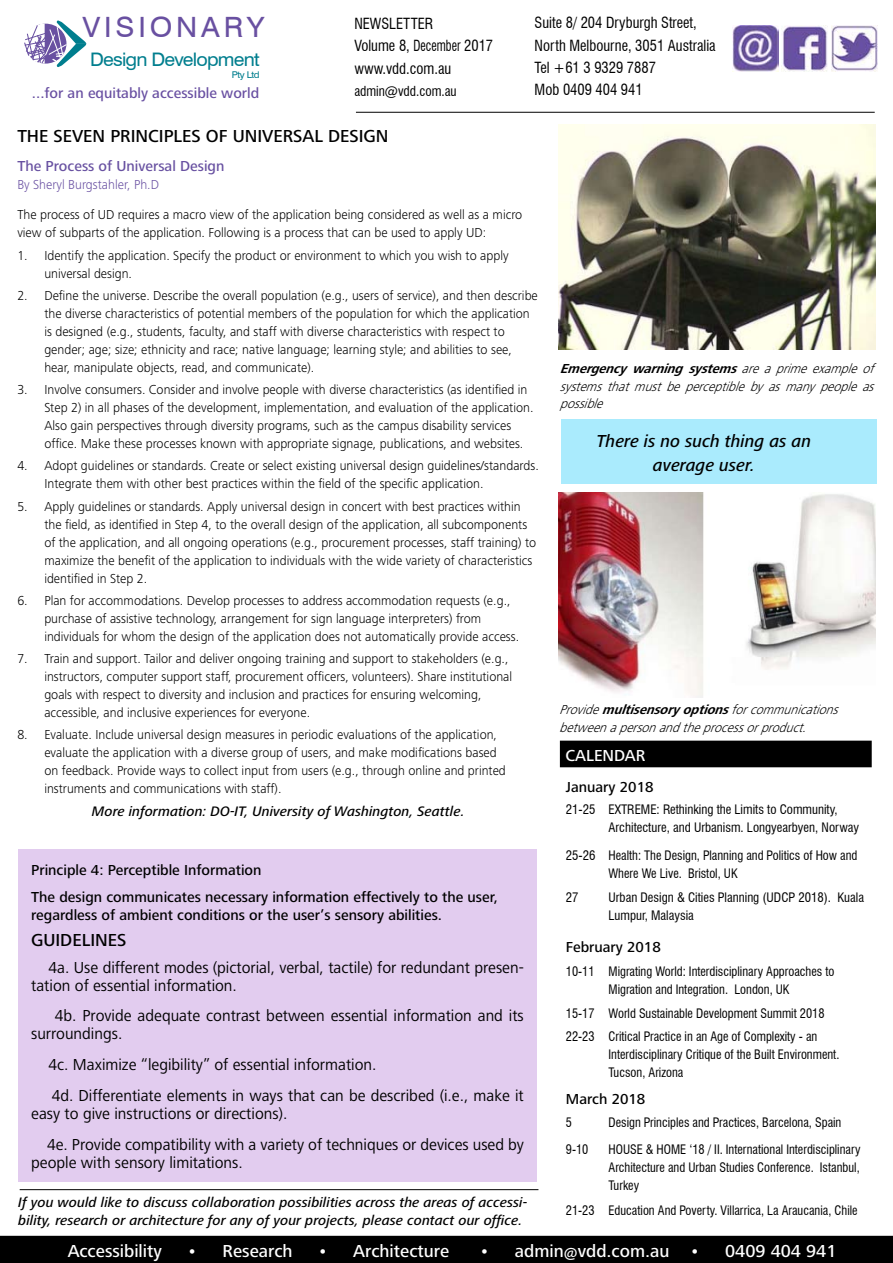
<style>
.page{position:relative;width:893px;height:1263px;background:#fff}
.page>*{position:absolute;margin:0;border:0;box-sizing:border-box;transform-origin:0 0}
.t1{font:28.05px "Swiss 721 BT";letter-spacing:.13em;color:#6950a1;scale:1.05 1}
.t2{font:18.6px "Swiss 721 BT";letter-spacing:-.04em;color:#007e8e;scale:1.05 1}
.t3{font:500 18px "Frutiger Next LT";color:#fff}
.t4{font:500 18px "Frutiger Next LT";color:#000}
.t5{font:italic 500 18px/24px "Frutiger Next LT";color:#000;text-align:center}
.t6{font:16.5px/18px "Frutiger Next LT";color:#000}
.t7{font:500 16.5px "Frutiger Next LT";color:#fff}
.t8{font:500 15px/26.5px "Frutiger Next LT";color:#000}
.t9{font:condensed 15px/22.2px "Swiss 721 BT";color:#000}
.t10{font:500 15px "Frutiger Next LT";color:#6950a2}
.t11{font:500 15px "Frutiger Next LT";color:#6851a1}
.t12{font:italic 500 14.25px/18px "Frutiger Next LT";color:#000}
.t13{font:300 13.5px/18px "Frutiger Next LT";color:#000}
.t14{font:italic 300 13.5px/18px "Frutiger Next LT";color:#000;text-align:justify}
.t15{font:300 13.5px "Frutiger Next LT";color:#6950a2}
.t16{font:condensed 13.5px "Swiss 721 BT";color:#000}
.t17{font:condensed 12.75px/18px "Swiss 721 BT";color:#000}
.t18{font:9.3px "Swiss 721 BT";letter-spacing:-.04em;color:#007e8e;scale:1.05 1}
.s1{font-weight:700}
</style>
<div class="page">
<div style="left:0;top:1236px;width:893px;height:27px;background:#000"></div>
<svg style="left:24px;top:20px;width:63px;height:47px"></svg>
<img style="left:781px;top:25px;width:46px;height:46px">
<img style="left:831px;top:25px;width:46px;height:46px">
<img style="left:732px;top:25px;width:46px;height:46px">
<div style="left:561px;top:741px;width:310px;height:25px;background:#000"></div>
<div style="left:560px;top:741px;width:312px;height:26px;border:2px solid #000"></div>
<hr style="left:356px;top:112px;width:519px;height:1px;background:#000">
<hr style="left:20px;top:1189px;width:518px;height:1px;background:#000">
<div style="left:561px;top:419px;width:315px;height:65px;background:#aaebfd"></div>
<div style="left:18px;top:849px;width:519px;height:333px;background:#e2ccef"></div>
<img style="left:558px;top:124px;width:318px;height:225px">
<img style="left:558px;top:493px;width:318px;height:204px">
<h1 class="t1" style="left:83px;top:10px;width:175px">VISIONARY</h1>
<h2 class="t2" style="left:90px;top:48px;width:163px">Design Development</h2>
<p class="t18" style="left:232px;top:69px;width:28px">Pty Ltd</p>
<p class="t10" style="left:32px;top:85px;width:229px">...for an equitably accessible world</p>
<p class="t9" style="left:354px;top:13px;width:140px">NEWSLETTER<br>Volume 8, December 2017 www.vdd.com.au</p>
<p class="t16" style="left:354px;top:83px;width:104px">admin@vdd.com.au</p>
<p class="t9" style="left:535px;top:12px;width:183px">Suite 8/ 204 Dryburgh Street,<br>North Melbourne, 3051 Australia<br>Tel +61 3 9329 7887<br>Mob 0409 404 941</p>
<h3 class="t4" style="left:17px;top:126px;width:373px">THE SEVEN PRINCIPLES OF UNIVERSAL DESIGN</h3>
<p class="t11" style="left:17px;top:157px;width:209px">The Process of Universal Design</p>
<p class="t15" style="left:17px;top:177px;width:143px">By Sheryl Burgstahler, Ph.D</p>
<p class="t13" style="left:17px;top:206px;width:506px">The process of UD requires a macro view of the application being considered as well as a micro view of subparts of the application. Following is a process that can be used to apply UD:</p>
<p class="t13" style="left:44px;top:246px;width:466px;text-indent:-27px">1. Identify the application. Specify the product or environment to which you wish to apply universal design.</p>
<p class="t13" style="left:44px;top:286px;width:495px;text-indent:-27px">2. Define the universe. Describe the overall population (e.g., users of service), and then describe the diverse characteristics of potential members of the population for which the application is designed (e.g., students, faculty, and staff with diverse characteristics with respect to gender; age; size; ethnicity and race; native language; learning style; and abilities to see, hear, manipulate objects, read, and communicate).</p>
<p class="t13" style="left:44px;top:381px;width:491px;text-indent:-27px">3. Involve consumers. Consider and involve people with diverse characteristics (as identified in Step 2) in all phases of the development, implementation, and evaluation of the application.<br>Also gain perspectives through diversity programs, such as the campus disability services office. Make these processes known with appropriate signage, publications, and websites.</p>
<p class="t13" style="left:44px;top:457px;width:496px;text-indent:-27px">4. Adopt guidelines or standards. Create or select existing universal design guidelines/standards.<br>Integrate them with other best practices within the field of the specific application.</p>
<p class="t13" style="left:44px;top:497px;width:493px;text-indent:-27px">5. Apply guidelines or standards. Apply universal design in concert with best practices within the field, as identified in Step 4, to the overall design of the application, all subcomponents of the application, and all ongoing operations (e.g., procurement processes, staff training) to maximize the benefit of the application to individuals with the wide variety of characteristics identified in Step 2.</p>
<p class="t13" style="left:44px;top:591px;width:476px;text-indent:-27px">6. Plan for accommodations. Develop processes to address accommodation requests (e.g., purchase of assistive technology, arrangement for sign language interpreters) from individuals for whom the design of the application does not automatically provide access.</p>
<p class="t13" style="left:44px;top:650px;width:469px;text-indent:-27px">7. Train and support. Tailor and deliver ongoing training and support to stakeholders (e.g., instructors, computer support staff, procurement officers, volunteers). Share institutional goals with respect to diversity and inclusion and practices for ensuring welcoming, accessible, and inclusive experiences for everyone.</p>
<p class="t13" style="left:44px;top:726px;width:463px;text-indent:-27px">8. Evaluate. Include universal design measures in periodic evaluations of the application, evaluate the application with a diverse group of users, and make modifications based on feedback. Provide ways to collect input from users (e.g., through online and printed instruments and communications with staff).</p>
<p class="t12" style="left:92px;top:802px;width:374px">More information: DO-IT, University of Washington, Seattle.</p>
<p class="t8" style="left:31px;top:857px;width:468px">Principle 4: Perceptible Information<br>The design communicates necessary information effectively to the user,</p>
<p class="t8" style="left:31px;top:901px;width:412px">regardless of ambient conditions or the user’s sensory abilities.</p>
<h3 class="t4" style="left:31px;top:930px;width:97px">GUIDELINES</h3>
<p class="t6" style="left:31px;top:958px;width:494px;text-indent:17px">4a. Use different modes (pictorial, verbal, tactile) for redundant presen&shy;tation of essential information.</p>
<p class="t6" style="left:31px;top:1007px;width:494px;text-indent:24px">4b. Provide adequate contrast between essential information and its surroundings.</p>
<p class="t6" style="left:49px;top:1049px;width:477px;line-height:30.8px">4c. Maximize “legibility” of essential information.<br>4d. Differentiate elements in ways that can be described (i.e., make it</p>
<p class="t6" style="left:47px;top:1098px;width:478px;line-height:30.8px;text-indent:-16px">easy to give instructions or directions).<br>4e. Provide compatibility with a variety of techniques or devices used by</p>
<p class="t6" style="left:31px;top:1153px;width:213px">people with sensory limitations.</p>
<p class="t12" style="left:18px;top:1193px;width:511px">If you would like to discuss collaboration possibilities across the areas of accessi&shy;bility, research or architecture for any of your projects, please contact our office.</p>
<p class="t14" style="left:560px;top:359px;width:320px"><span class="s1">Emergency warning systems</span>areaprimeexampleof systemsthatmustbeperceptiblebyasmanypeopleas possible</p>
<h3 class="t5" style="left:597px;top:429px;width:216px">There is no such thing as an average user.</h3>
<p class="t14" style="left:559px;top:700px;width:285px">Provide<span class="s1">multisensory options</span>forcommunications betweenapersonandtheprocessorproduct.</p>
<p class="t7" style="left:566px;top:746px;width:81px">CALENDAR</p>
<p class="t8" style="left:566px;top:774px;width:89px">January 2018</p>
<p class="t17" style="left:608px;top:800px;width:252px;text-indent:-43px">21-25 EXTREME: Rethinking the Limits to Community,<br>Architecture, and Urbanism. Longyearbyen, Norway</p>
<p class="t17" style="left:608px;top:846px;width:250px;text-indent:-43px">25-26 Health: The Design, Planning and Politics of How and<br>Where We Live. Bristol, UK</p>
<p class="t17" style="left:566px;top:888px;width:14px">27</p>
<p class="t17" style="left:608px;top:888px;width:257px">Urban Design &amp; Cities Planning (UDCP 2018). Kuala<br>Lumpur, Malaysia</p>
<p class="t8" style="left:566px;top:934px;width:96px">February 2018</p>
<p class="t17" style="left:566px;top:962px;width:270px;text-align:center">10-11 Migrating World: Interdisciplinary Approaches to<br>Migration and Integration. London, UK</p>
<p class="t17" style="left:566px;top:1002px;width:260px;line-height:23px">15-17 World Sustainable Development Summit 2018<br>22-23 Critical Practice in an Age of Complexity - an</p>
<p class="t17" style="left:608px;top:1045px;width:232px">Interdisciplinary Critique of the Built Environment.<br>Tucson, Arizona</p>
<p class="t8" style="left:566px;top:1085px;width:81px">March 2018</p>
<p class="t17" style="left:566px;top:1113px;width:8px">5</p>
<p class="t17" style="left:608px;top:1113px;width:234px">Design Principles and Practices, Barcelona, Spain</p>
<p class="t17" style="left:566px;top:1141px;width:24px">9-10</p>
<p class="t17" style="left:608px;top:1141px;width:254px;text-align:justify">HOUSE &amp; HOME ‘18 / II. International Interdisciplinary Architecture and Urban Studies Conference. Istanbul, Turkey</p>
<p class="t17" style="left:566px;top:1201px;width:293px">21-23 Education And Poverty. Villarrica, La Araucania, Chile</p>
<h3 class="t3" style="left:68px;top:1241px;width:96px">Accessibility</h3>
<h3 class="t3" style="left:187px;top:1241px;width:107px">• Research</h3>
<h3 class="t3" style="left:318px;top:1241px;width:133px">• Architecture</h3>
<h3 class="t3" style="left:480px;top:1241px;width:222px">• admin@vdd.com.au •</h3>
<h3 class="t3" style="left:725px;top:1241px;width:113px">0409 404 941</h3>
</div>
